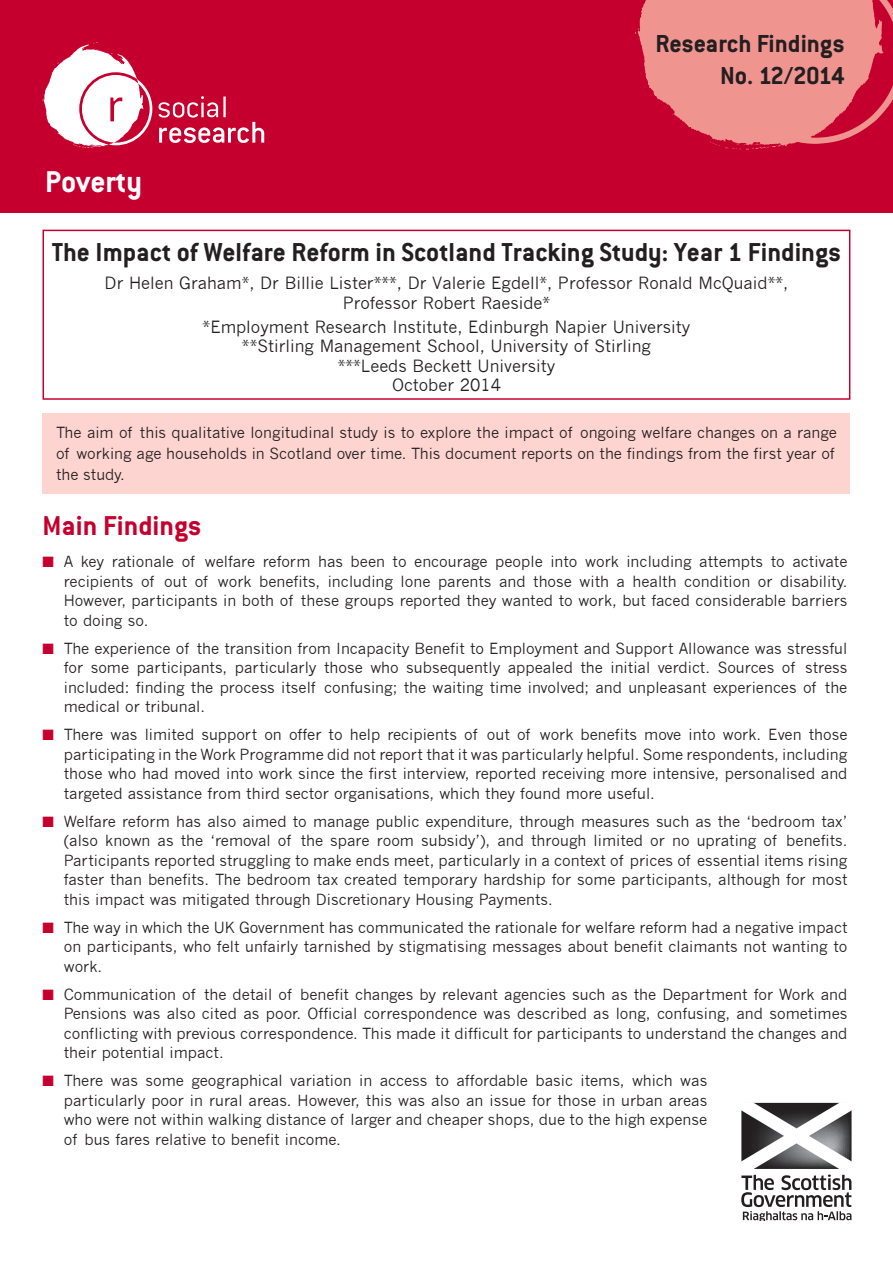
<style>
.page{position:relative;width:893px;height:1263px;background:#fff}
.page>*{position:absolute;margin:0;border:0;box-sizing:border-box;transform-origin:0 0}
.Header_White{font:700 33px "Conduit ITC";color:#fff}
.Text_Head{font:700 30px "Conduit ITC";color:#c5002e}
.Title_head{font:700 28.5px "Conduit ITC";color:#231f20}
.RF_Head{font:700 27px "Conduit ITC";letter-spacing:-.005em;color:#231f20}
.author{font:16.5px/19.5px "News Gothic";color:#231f20;text-align:center}
.Box_Text{font:15px/19.5px "News Gothic";color:#231f20;text-align:justify}
.s1{color:#c5002e}
</style>
<div class="page">
<div style="left:43px;top:230px;width:807px;height:170px;border:2px solid #c5002e"></div>
<svg style="left:741px;top:1102px;width:111px;height:118px"></svg>
<div style="left:0;top:0;width:893px;height:213px;background:#c5002e"></div>
<svg style="left:43px;top:42px;width:109px;height:106px"></svg>
<svg style="left:158px;top:96px;width:106px;height:47px"></svg>
<svg style="left:635px;top:31px;width:258px;height:119px;fill:#f09490"></svg>
<img style="left:637px;top:0;width:256px;height:93px">
<div style="left:43px;top:413px;width:807px;height:80px;background:#fed4d1"></div>
<p class="Header_White" style="left:45px;top:162px;width:99px">Poverty</p>
<p class="RF_Head" style="left:655px;top:28px;width:191px">Research Findings</p>
<p class="RF_Head" style="left:720px;top:59px;width:126px">No. 12/2014</p>
<p class="Title_head" style="left:52px;top:236px;width:791px">The Impact of Welfare Reform in Scotland Tracking Study: Year 1 Findings</p>
<p class="author" style="left:105px;top:274px;width:685px">Dr Helen Graham*, Dr Billie Lister***, Dr Valerie Egdell*, Professor Ronald McQuaid**,<br>Professor Robert Raeside*</p>
<p class="author" style="left:203px;top:317px;width:489px">*Employment Research Institute, Edinburgh Napier University</p>
<p class="author" style="left:242px;top:336px;width:410px">**Stirling Management School, University of Stirling</p>
<p class="author" style="left:338px;top:356px;width:219px">***Leeds Beckett University</p>
<p class="author" style="left:392px;top:375px;width:110px">October 2014</p>
<p class="Box_Text" style="left:56px;top:422px;width:782px;line-height:21px;text-align:left">The aim of this qualitative longitudinal study is to explore the impact of ongoing welfare changes on a range of working age households in Scotland over time. This document reports on the findings from the first year of the study.</p>
<p class="Text_Head" style="left:43px;top:508px;width:161px">Main Findings</p>
<p class="Box_Text" style="left:64px;top:552px;width:785px;text-indent:-21px"><span class="s1">■</span> A key rationale of welfare reform has been to encourage people into work including attempts to activate recipients of out of work benefits, including lone parents and those with a health condition or disability.<br>However, participants in both of these groups reported they wanted to work, but faced considerable barriers to doing so.</p>
<p class="Box_Text" style="left:64px;top:638px;width:785px;text-indent:-21px"><span class="s1">■</span> The experience of the transition from Incapacity Benefit to Employment and Support Allowance was stressful for some participants, particularly those who subsequently appealed the initial verdict. Sources of stress included: finding the process itself confusing; the waiting time involved; and unpleasant experiences of the medical or tribunal.</p>
<p class="Box_Text" style="left:64px;top:725px;width:785px;text-indent:-21px"><span class="s1">■</span> There was limited support on offer to help recipients of out of work benefits move into work. Even those participating in the Work Programme did not report that it was particularly helpful. Some respondents, including those who had moved into work since the first interview, reported receiving more intensive, personalised and targeted assistance from third sector organisations, which they found more useful.</p>
<p class="Box_Text" style="left:64px;top:811px;width:785px;text-indent:-21px"><span class="s1">■</span> Welfare reform has also aimed to manage public expenditure, through measures such as the ‘bedroom tax’ (also known as the ‘removal of the spare room subsidy’), and through limited or no uprating of benefits.<br>Participants reported struggling to make ends meet, particularly in a context of prices of essential items rising faster than benefits. The bedroom tax created temporary hardship for some participants, although for most this impact was mitigated through Discretionary Housing Payments.</p>
<p class="Box_Text" style="left:64px;top:917px;width:785px;text-indent:-21px"><span class="s1">■</span> The way in which the UK Government has communicated the rationale for welfare reform had a negative impact on participants, who felt unfairly tarnished by stigmatising messages about benefit claimants not wanting to work.</p>
<p class="Box_Text" style="left:64px;top:984px;width:785px;text-indent:-21px"><span class="s1">■</span> Communication of the detail of benefit changes by relevant agencies such as the Department for Work and Pensions was also cited as poor. Official correspondence was described as long, confusing, and sometimes conflicting with previous correspondence. This made it difficult for participants to understand the changes and their potential impact.</p>
<p class="Box_Text" style="left:64px;top:1071px;width:645px;text-indent:-21px"><span class="s1">■</span> There was some geographical variation in access to affordable basic items, which was particularly poor in rural areas. However, this was also an issue for those in urban areas who were not within walking distance of larger and cheaper shops, due to the high expense of bus fares relative to benefit income.</p>
</div>
